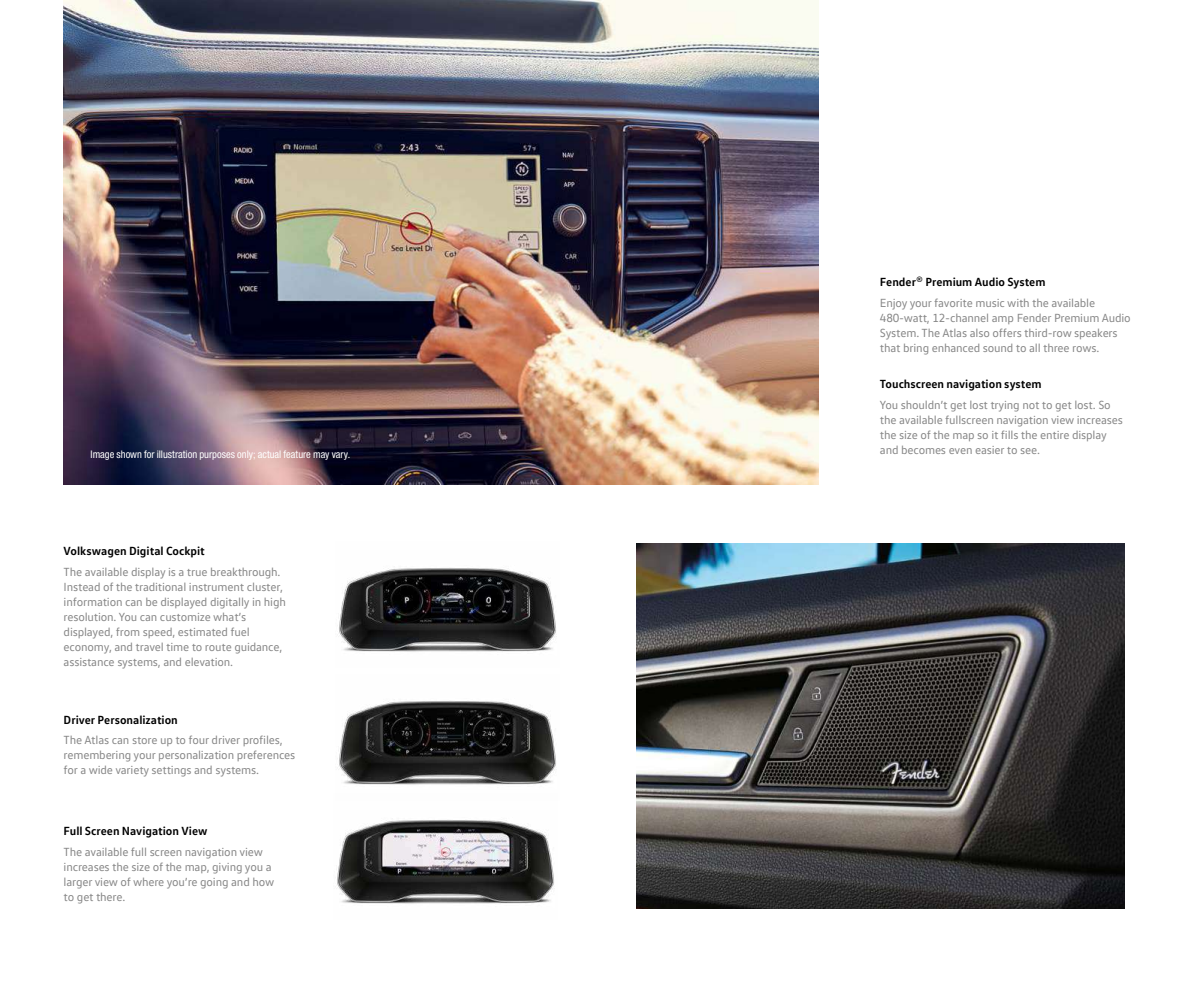
<style>
.page{position:relative;width:1188px;height:986px;background:#fff}
.page>*{position:absolute;margin:0;border:0;box-sizing:border-box;transform-origin:0 0}
.t1{font:12px/15px "VW Text";letter-spacing:-.015em;color:#878787}
.t2{font:700 12px "VW Text";color:#000}
.t3{font:condensed 10.5px "Helvetica Neue LT Std";color:#fff}
.s1{font-weight:700;color:#000}
.s2{color:#000}
</style>
<div class="page">
<img style="left:64px;top:0;width:755px;height:485px">
<img style="left:637px;top:543px;width:487px;height:366px">
<img style="left:339px;top:568px;width:218px;height:84px">
<img style="left:339px;top:701px;width:218px;height:84px">
<img style="left:337px;top:820px;width:218px;height:84px">
<p class="t3" style="left:91px;top:448px;width:261px">Image shown for illustration purposes only; actual feature may vary.</p>
<p class="t2" style="left:64px;top:543px;width:143px">Volkswagen Digital Cockpit</p>
<p class="t1" style="left:64px;top:563px;width:224px">The available display is a true breakthrough.<br>Instead of the traditional instrument cluster, information can be displayed digitally in high resolution. You can customize what’s displayed, from speed, estimated fuel economy, and travel time to route guidance, assistance systems, and elevation.</p>
<p class="t2" style="left:64px;top:711px;width:116px">Driver Personalization</p>
<p class="t1" style="left:64px;top:732px;width:233px">The Atlas can store up to four driver profiles, remembering your personalization preferences for a wide variety settings and systems.</p>
<p class="t2" style="left:64px;top:823px;width:145px">Full Screen Navigation View</p>
<p class="t1" style="left:64px;top:844px;width:212px">The available full screen navigation view increases the size of the map, giving you a larger view of where you’re going and how to get there.</p>
<p class="t1" style="left:880px;top:271px;width:217px;line-height:20.5px"><span class="s1">Fender</span><span class="s2">®</span> <span class="s1">Premium Audio System<br></span>Enjoy your favorite music with the available</p>
<p class="t1" style="left:880px;top:310px;width:252px">480-watt, 12-channel amp Fender Premium Audio<br>System. The Atlas also offers third-row speakers that bring enhanced sound to all three rows.</p>
<p class="t2" style="left:880px;top:376px;width:163px">Touchscreen navigation system</p>
<p class="t1" style="left:880px;top:397px;width:245px">You shouldn’t get lost trying not to get lost. So the available fullscreen navigation view increases the size of the map so it fills the entire display and becomes even easier to see.</p>
</div>
